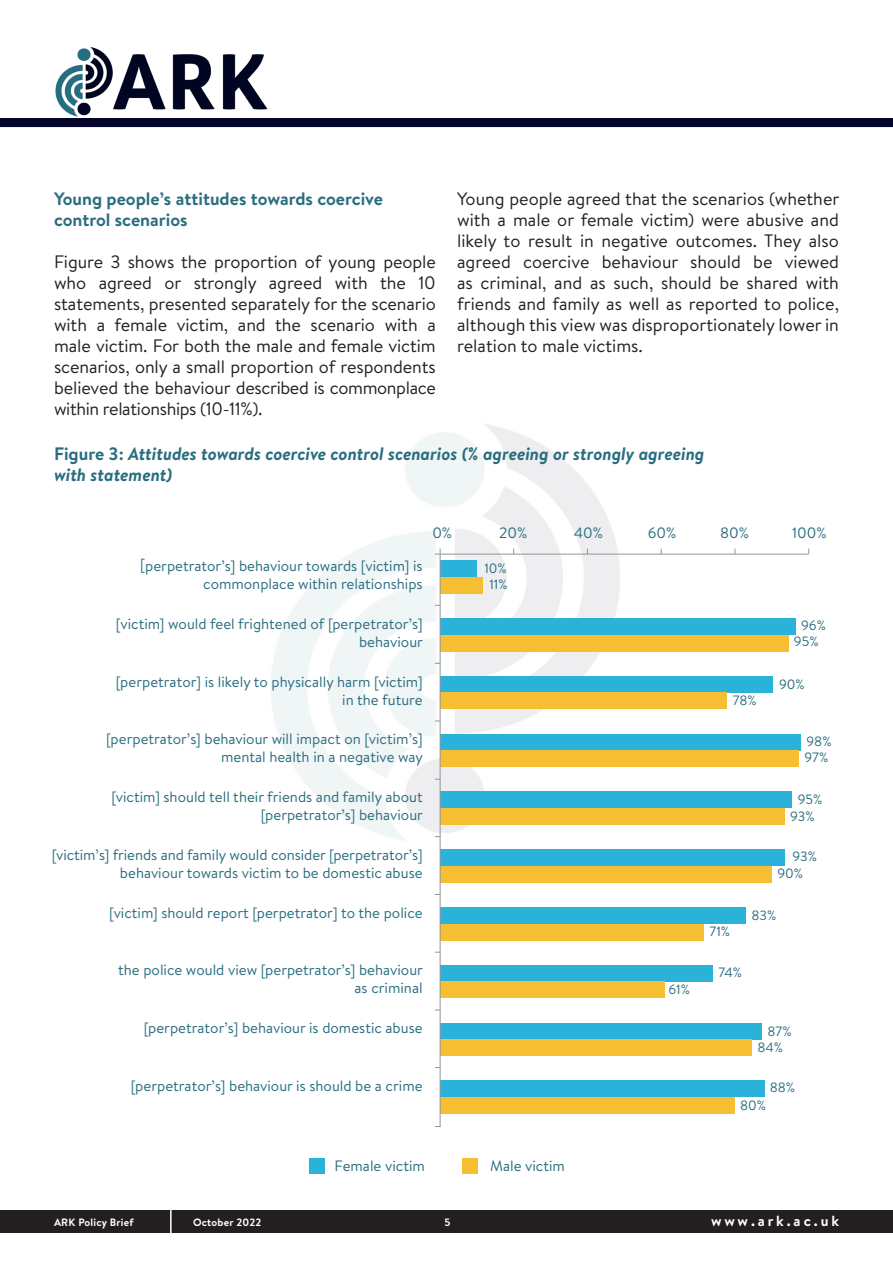
<style>
.page{position:relative;width:893px;height:1263px;background:#fff}
.page>*{position:absolute;margin:0;border:0;box-sizing:border-box;transform-origin:0 0}
.t1{font:18px/21px "Brandon Text";letter-spacing:-.01em;color:#231f20;text-align:justify}
.t2{font:italic 700 18px/21px "Brandon Text";color:#296d7f}
.t3{font:700 18px/21px "Brandon Text";color:#296d7f}
.t4{font:15px/18px "Brandon Text";color:#296d7f;text-align:right}
.t5{font:700 14.7px "Brandon Text";letter-spacing:.19em;color:#fff}
.t6{font:13.5px/16.6px "Brandon Text";color:#296d7f}
.t7{font:700 10.65px "Brandon Text";letter-spacing:.02em;color:#fff}
.s1{font-style:normal}
</style>
<div class="page">
<div style="left:0;top:118px;width:893px;height:9px;background:#05052b"></div>
<img style="left:55px;top:47px;width:213px;height:69px">
<div style="left:0;top:1210px;width:893px;height:23px;background:#231f20"></div>
<hr style="left:170px;top:1209px;width:2px;height:27px;background:#fff">
<img style="left:271px;top:424px;width:358px;height:428px">
<div style="left:440px;top:560px;width:36px;height:17px;background:#2bb2db"></div>
<div style="left:440px;top:577px;width:42px;height:17px;background:#f5be33"></div>
<div style="left:440px;top:618px;width:355px;height:17px;background:#2bb2db"></div>
<div style="left:440px;top:635px;width:348px;height:16px;background:#f5be33"></div>
<div style="left:440px;top:676px;width:332px;height:17px;background:#2bb2db"></div>
<div style="left:440px;top:693px;width:287px;height:16px;background:#f5be33"></div>
<div style="left:440px;top:734px;width:361px;height:16px;background:#2bb2db"></div>
<div style="left:440px;top:750px;width:359px;height:17px;background:#f5be33"></div>
<div style="left:440px;top:792px;width:352px;height:16px;background:#2bb2db"></div>
<div style="left:440px;top:808px;width:344px;height:17px;background:#f5be33"></div>
<div style="left:440px;top:849px;width:345px;height:17px;background:#2bb2db"></div>
<div style="left:440px;top:866px;width:331px;height:16px;background:#f5be33"></div>
<div style="left:440px;top:907px;width:306px;height:17px;background:#2bb2db"></div>
<div style="left:440px;top:924px;width:264px;height:16px;background:#f5be33"></div>
<div style="left:440px;top:965px;width:273px;height:16px;background:#2bb2db"></div>
<div style="left:440px;top:981px;width:224px;height:17px;background:#f5be33"></div>
<div style="left:440px;top:1023px;width:322px;height:16px;background:#2bb2db"></div>
<div style="left:440px;top:1039px;width:311px;height:17px;background:#f5be33"></div>
<div style="left:440px;top:1080px;width:324px;height:17px;background:#2bb2db"></div>
<div style="left:440px;top:1097px;width:294px;height:17px;background:#f5be33"></div>
<hr style="left:440px;top:549px;width:1px;height:578px;background:#939598">
<hr style="left:435px;top:554px;width:374px;height:1px;background:#939598">
<div style="left:309px;top:1158px;width:15px;height:15px;background:#2bb2db"></div>
<div style="left:463px;top:1158px;width:15px;height:15px;background:#f5be33"></div>
<p class="t3" style="left:54px;top:188px;width:331px">Young people’s attitudes towards coercive control scenarios</p>
<p class="t1" style="left:54px;top:251px;width:383px">Figure 3 shows the proportion of young people who agreed or strongly agreed with the 10 statements, presented separately for the scenario with a female victim, and the scenario with a male victim. For both the male and female victim scenarios, only a small proportion of respondents believed the behaviour described is commonplace within relationships (10-11%).</p>
<p class="t1" style="left:457px;top:188px;width:384px">Young people agreed that the scenarios (whether with a male or female victim) were abusive and likely to result in negative outcomes. They also agreed coercive behaviour should be viewed as criminal, and as such, should be shared with friends and family as well as reported to police, although this view was disproportionately lower in relation to male victims.</p>
<p class="t2" style="left:54px;top:443px;width:652px"><span class="s1">Figure 3:</span> Attitudes towards coercive control scenarios (% agreeing or strongly agreeing with statement)</p>
<p class="t4" style="left:432px;top:523px;width:21px">0%</p>
<p class="t4" style="left:499px;top:523px;width:30px">20%</p>
<p class="t4" style="left:574px;top:523px;width:31px">40%</p>
<p class="t4" style="left:648px;top:523px;width:30px">60%</p>
<p class="t4" style="left:720px;top:523px;width:30px">80%</p>
<p class="t4" style="left:792px;top:523px;width:36px">100%</p>
<p class="t4" style="left:140px;top:556px;width:284px">[perpetrator’s] behaviour towards [victim] is</p>
<p class="t6" style="left:484px;top:559px;width:24px">10%</p>
<p class="t4" style="left:203px;top:574px;width:221px">commonplace within relationships</p>
<p class="t4" style="left:116px;top:614px;width:309px">[victim] would feel frightened of [perpetrator’s] behaviour</p>
<p class="t4" style="left:116px;top:672px;width:308px">[perpetrator] is likely to physically harm [victim] in the future</p>
<p class="t4" style="left:106px;top:730px;width:318px">[perpetrator’s] behaviour will impact on [victim’s] mental health in a negative way</p>
<p class="t4" style="left:111px;top:787px;width:313px">[victim] should tell their friends and family about [perpetrator’s] behaviour</p>
<p class="t4" style="left:52px;top:845px;width:372px">[victim’s] friends and family would consider [perpetrator’s] behaviour towards victim to be domestic abuse</p>
<p class="t4" style="left:109px;top:903px;width:315px">[victim] should report [perpetrator] to the police</p>
<p class="t6" style="left:489px;top:575px;width:20px">11%</p>
<p class="t4" style="left:118px;top:961px;width:306px">the police would view [perpetrator’s] behaviour as criminal</p>
<p class="t4" style="left:144px;top:1018px;width:280px">[perpetrator’s] behaviour is domestic abuse</p>
<p class="t4" style="left:131px;top:1076px;width:293px">[perpetrator’s] behaviour is should be a crime</p>
<p class="t4" style="left:335px;top:1156px;width:92px">Female victim</p>
<p class="t4" style="left:490px;top:1156px;width:76px">Male victim</p>
<p class="t6" style="left:668px;top:980px;width:23px">61%</p>
<p class="t6" style="left:733px;top:692px;width:26px">78%</p>
<p class="t6" style="left:794px;top:616px;width:33px;text-align:center">96%<br>95%</p>
<p class="t6" style="left:779px;top:675px;width:27px">90%</p>
<p class="t6" style="left:804px;top:732px;width:29px">98%<br>97%</p>
<p class="t6" style="left:790px;top:791px;width:34px;text-align:center">95%<br>93%</p>
<p class="t6" style="left:777px;top:848px;width:41px;text-indent:15px">93%<br>90%</p>
<p class="t6" style="left:710px;top:923px;width:22px">71%</p>
<p class="t6" style="left:718px;top:964px;width:25px">74%</p>
<p class="t6" style="left:751px;top:906px;width:26px">83%</p>
<p class="t6" style="left:757px;top:1022px;width:36px;text-indent:10px">87%<br>84%</p>
<p class="t6" style="left:770px;top:1078px;width:27px">88%</p>
<p class="t6" style="left:740px;top:1097px;width:27px">80%</p>
<p class="t7" style="left:54px;top:1215px;width:81px">ARK Policy Brief</p>
<p class="t7" style="left:193px;top:1215px;width:70px">October 2022</p>
<p class="t7" style="left:444px;top:1215px;width:8px">5</p>
<p class="t5" style="left:711px;top:1210px;width:129px">www.ark.ac.uk</p>
</div>
